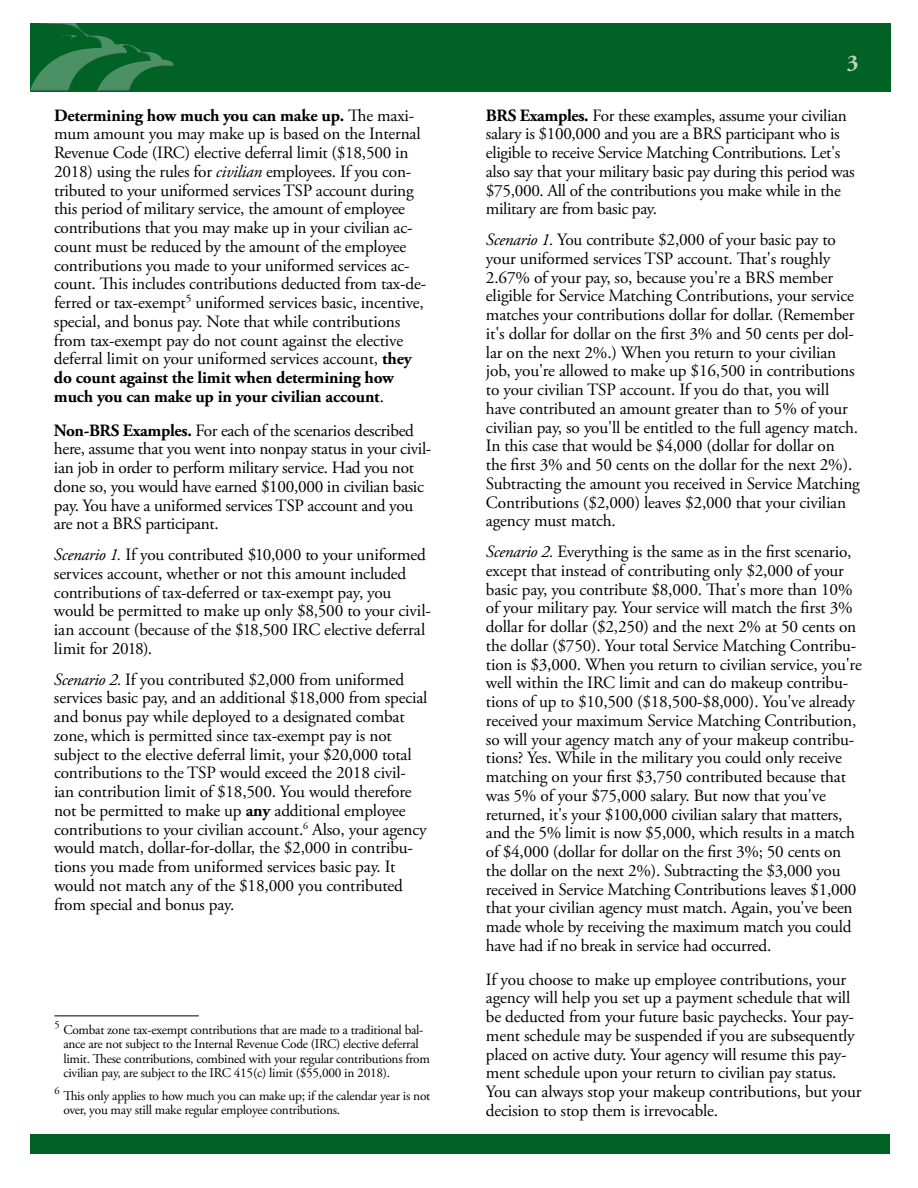
<style>
.page{position:relative;width:918px;height:1188px;background:#fff}
.page>*{position:absolute;margin:0;border:0;box-sizing:border-box;transform-origin:0 0}
.t1{font:700 22.5px "Adobe Garamond Pro";color:#c0d4c0}
.t2{font:17.25px/18.8px "Adobe Garamond Pro";letter-spacing:-.01em;color:#000}
.t3{font:13.35px/14.2px "Adobe Garamond Pro";letter-spacing:-.02em;color:#000}
.s1{font-weight:700}
.s2{font-style:italic}
</style>
<div class="page">
<div style="left:30px;top:1134px;width:860px;height:20px;background:#006225"></div>
<div style="left:30px;top:23px;width:860px;height:68px;background:#006225"></div>
<div style="left:28px;top:23px;width:148px;height:69px;background:#000;opacity:.75"></div>
<hr style="left:54px;top:1015px;width:145px;height:1px;background:#000">
<p class="t2" style="left:54px;top:106px;width:374px"><span class="s1">Determining how much you can make up.</span> The maxi&shy;mum amount you may make up is based on the Internal Revenue Code (IRC) elective deferral limit ($18,500 in 2018) using the rules for <span class="s2">civilian</span> employees. If you con&shy;tributed to your uniformed services TSP account during this period of military service, the amount of employee contributions that you may make up in your civilian ac&shy;count must be reduced by the amount of the employee contributions you made to your uniformed services ac&shy;count. This includes contributions deducted from tax-de&shy;ferred or tax-exempt<sup>5</sup> uniformed services basic, incentive, special, and bonus pay. Note that while contributions from tax-exempt pay do not count against the elective deferral limit on your uniformed services account, <span class="s1">they do count against the limit when determining how much you can make up in your civilian account</span>.</p>
<p class="t2" style="left:54px;top:421px;width:379px"><span class="s1">Non-BRS Examples.</span> For each of the scenarios described here, assume that you went into nonpay status in your civil&shy;ian job in order to perform military service. Had you not done so, you would have earned $100,000 in civilian basic pay. You have a uniformed services TSP account and you are not a BRS participant.</p>
<p class="t2" style="left:54px;top:546px;width:378px"><span class="s2">Scenario 1.</span> If you contributed $10,000 to your uniformed services account, whether or not this amount included contributions of tax-deferred or tax-exempt pay, you would be permitted to make up only $8,500 to your civil&shy;ian account (because of the $18,500 IRC elective deferral limit for 2018).</p>
<p class="t2" style="left:54px;top:670px;width:375px"><span class="s2">Scenario 2.</span> If you contributed $2,000 from uniformed services basic pay, and an additional $18,000 from special and bonus pay while deployed to a designated combat zone, which is permitted since tax-exempt pay is not subject to the elective deferral limit, your $20,000 total contributions to the TSP would exceed the 2018 civil&shy;ian contribution limit of $18,500. You would therefore not be permitted to make up <span class="s1">any</span> additional employee contributions to your civilian account.<sup>6</sup> Also, your agency would match, dollar-for-dollar, the $2,000 in contribu&shy;tions you made from uniformed services basic pay. It would not match any of the $18,000 you contributed from special and bonus pay.</p>
<p class="t3" style="left:63px;top:1023px;width:368px;text-indent:-9px"><sup>5</sup> Combat zone tax-exempt contributions that are made to a traditional bal&shy;ance are not subject to the Internal Revenue Code (IRC) elective deferral limit. These contributions, combined with your regular contributions from civilian pay, are subject to the IRC 415(c) limit ($55,000 in 2018).</p>
<p class="t3" style="left:63px;top:1089px;width:368px;text-indent:-9px"><sup>6</sup> This only applies to how much you can make up; if the calendar year is not over, you may still make regular employee contributions.</p>
<h1 class="t1" style="left:847px;top:50px;width:13px">3</h1>
<p class="t2" style="left:486px;top:106px;width:370px"><span class="s1">BRS Examples.</span> For these examples, assume your civilian salary is $100,000 and you are a BRS participant who is eligible to receive Service Matching Contributions. Let's also say that your military basic pay during this period was $75,000. All of the contributions you make while in the military are from basic pay.</p>
<p class="t2" style="left:486px;top:231px;width:375px"><span class="s2">Scenario 1.</span> You contribute $2,000 of your basic pay to your uniformed services TSP account. That's roughly 2.67% of your pay, so, because you're a BRS member eligible for Service Matching Contributions, your service matches your contributions dollar for dollar. (Remember it's dollar for dollar on the first 3% and 50 cents per dol&shy;lar on the next 2%.) When you return to your civilian job, you're allowed to make up $16,500 in contributions to your civilian TSP account. If you do that, you will have contributed an amount greater than to 5% of your civilian pay, so you'll be entitled to the full agency match.<br>In this case that would be $4,000 (dollar for dollar on<br>the first 3% and 50 cents on the dollar for the next 2%).<br>Subtracting the amount you received in Service Matching Contributions ($2,000) leaves $2,000 that your civilian agency must match.</p>
<p class="t2" style="left:486px;top:543px;width:377px"><span class="s2">Scenario 2.</span> Everything is the same as in the first scenario, except that instead of contributing only $2,000 of your basic pay, you contribute $8,000. That's more than 10% of your military pay. Your service will match the first 3% dollar for dollar ($2,250) and the next 2% at 50 cents on the dollar ($750). Your total Service Matching Contribu&shy;tion is $3,000. When you return to civilian service, you're well within the IRC limit and can do makeup contribu&shy;tions of up to $10,500 ($18,500-$8,000). You've already received your maximum Service Matching Contribution, so will your agency match any of your makeup contribu&shy;tions? Yes. While in the military you could only receive matching on your first $3,750 contributed because that was 5% of your $75,000 salary. But now that you've returned, it's your $100,000 civilian salary that matters, and the 5% limit is now $5,000, which results in a match of $4,000 (dollar for dollar on the first 3%; 50 cents on the dollar on the next 2%). Subtracting the $3,000 you received in Service Matching Contributions leaves $1,000 that your civilian agency must match. Again, you've been made whole by receiving the maximum match you could have had if no break in service had occurred.</p>
<p class="t2" style="left:486px;top:970px;width:377px">If you choose to make up employee contributions, your agency will help you set up a payment schedule that will be deducted from your future basic paychecks. Your pay&shy;ment schedule may be suspended if you are subsequently placed on active duty. Your agency will resume this pay&shy;ment schedule upon your return to civilian pay status.<br>You can always stop your makeup contributions, but your decision to stop them is irrevocable.</p>
</div>
